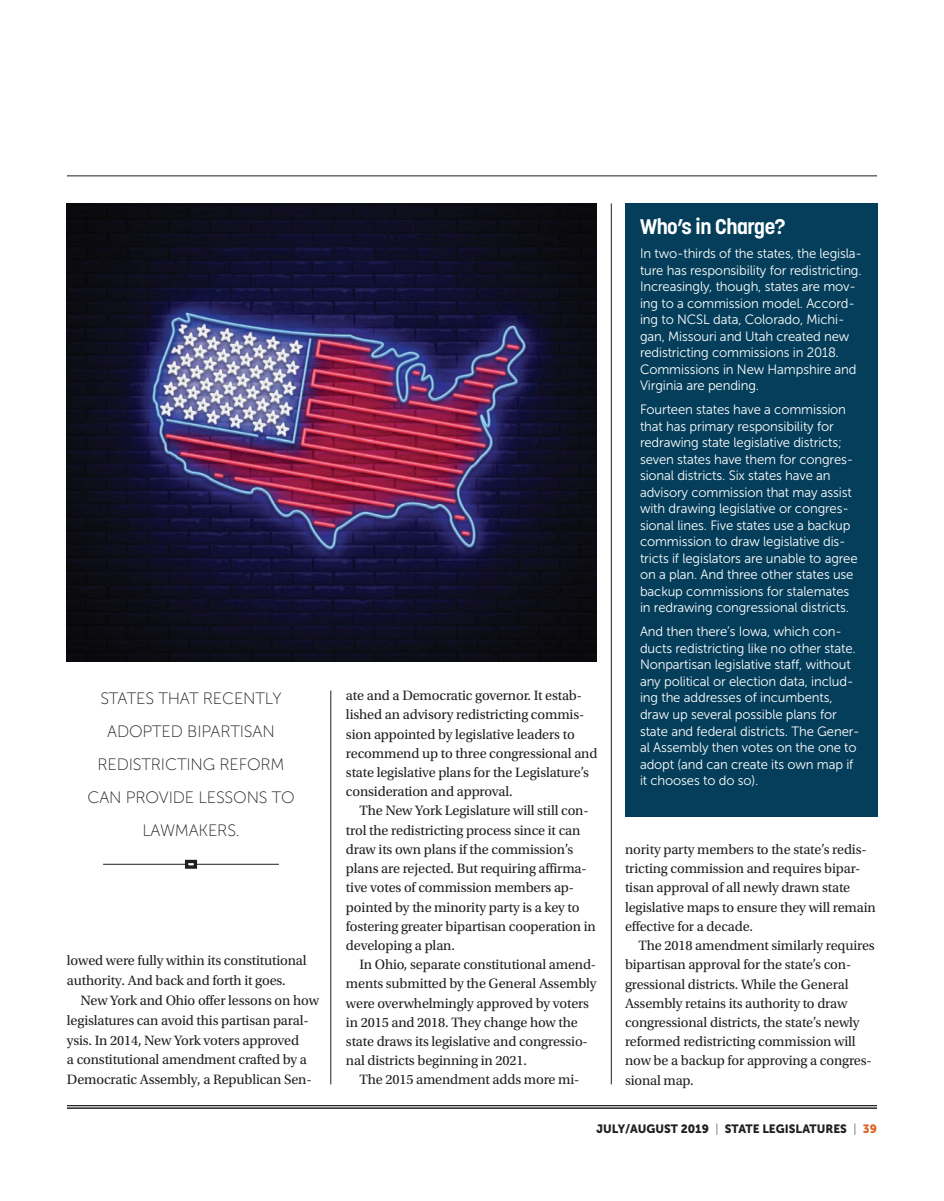
<style>
.page{position:relative;width:944px;height:1201px;background:#fff}
.page>*{position:absolute;margin:0;border:0;box-sizing:border-box;transform-origin:0 0}
.Graphic_Hed{font:700 21px "Korolev";letter-spacing:-.02em;color:#fff}
.t1{font:16.5px/33px "Museo Sans 100";letter-spacing:-.01em;color:#231f20;text-align:center}
.Body_Copy{font:14.25px/19.2px "Utopia Std";letter-spacing:-.01em;color:#231f20}
.Graphic_Chatter{font:13.5px/16.5px "Museo Sans 300";letter-spacing:-.01em;color:#fff}
.t2{font:12px "Museo Sans 900";color:#231f20}
.s1{font-family:"Museo Sans 100"}
.s2{color:#dd6726}
</style>
<div class="page">
<hr style="left:67px;top:1105px;width:810px;height:1px;background:#231f20">
<hr style="left:67px;top:1107px;width:810px;height:1px;background:#231f20">
<hr style="left:67px;top:175px;width:810px;height:1px;background:#231f20">
<img style="left:67px;top:203px;width:529px;height:458px">
<hr style="left:611px;top:203px;width:1px;height:881px;background:#231f20">
<div style="left:625px;top:203px;width:252px;height:613px;background:#043e5a"></div>
<hr style="left:103px;top:864px;width:176px;height:1px;background:#231f20">
<div style="left:187px;top:861px;width:8px;height:6px;background:#e1e1e1"></div>
<div style="left:185px;top:859px;width:12px;height:9px;border:3px solid #231f20"></div>
<hr style="left:331px;top:690px;width:1px;height:394px;background:#231f20">
<p class="t1" style="left:87px;top:681px;width:209px">STATES THAT RECENTLY<br>ADOPTED BIPARTISAN<br>REDISTRICTING REFORM<br>CAN PROVIDE LESSONS TO<br>LAWMAKERS.</p>
<p class="Body_Copy" style="left:67px;top:950px;width:241px;line-height:20px">lowed were fully within its constitutional authority. And back and forth it goes.</p>
<p class="Body_Copy" style="left:67px;top:990px;width:253px;line-height:20px;text-indent:13px">New York and Ohio offer lessons on how legislatures can avoid this partisan paral&shy;ysis. In 2014, New York voters approved<br>a constitutional amendment crafted by a Democratic Assembly, a Republican Sen-</p>
<p class="Body_Copy" style="left:346px;top:686px;width:253px">ate and a Democratic governor. It estab&shy;lished an advisory redistricting commis&shy;sion appointed by legislative leaders to recommend up to three congressional and state legislative plans for the Legislature’s consideration and approval.</p>
<p class="Body_Copy" style="left:346px;top:801px;width:251px;text-indent:13px">The New York Legislature will still con&shy;trol the redistricting process since it can draw its own plans if the commission’s plans are rejected. But requiring affirma&shy;tive votes of commission members ap&shy;pointed by the minority party is a key to fostering greater bipartisan cooperation in developing a plan.</p>
<p class="Body_Copy" style="left:346px;top:955px;width:252px;text-indent:13px">In Ohio, separate constitutional amend&shy;ments submitted by the General Assembly were overwhelmingly approved by voters in 2015 and 2018. They change how the state draws its legislative and congressio&shy;nal districts beginning in 2021.</p>
<p class="Body_Copy" style="left:359px;top:1070px;width:221px">The 2015 amendment adds more mi-</p>
<p class="Graphic_Hed" style="left:640px;top:214px;width:147px">Who’s in Charge?</p>
<p class="Graphic_Chatter" style="left:640px;top:245px;width:223px">In two-thirds of the states, the legisla&shy;ture has responsibility for redistricting.<br>Increasingly, though, states are mov&shy;ing to a commission model. Accord&shy;ing to NCSL data, Colorado, Michi&shy;gan, Missouri and Utah created new redistricting commissions in 2018.<br>Commissions in New Hampshire and Virginia are pending.</p>
<p class="Graphic_Chatter" style="left:640px;top:401px;width:219px">Fourteen states have a commission that has primary responsibility for redrawing state legislative districts; seven states have them for congres&shy;sional districts. Six states have an advisory commission that may assist with drawing legislative or congres&shy;sional lines. Five states use a backup commission to draw legislative dis&shy;tricts if legislators are unable to agree on a plan. And three other states use backup commissions for stalemates in redrawing congressional districts.</p>
<p class="Graphic_Chatter" style="left:640px;top:623px;width:221px">And then there’s Iowa, which con&shy;ducts redistricting like no other state.<br>Nonpartisan legislative staff, without any political or election data, includ&shy;ing the addresses of incumbents, draw up several possible plans for state and federal districts. The Gener&shy;al Assembly then votes on the one to adopt (and can create its own map if it chooses to do so).</p>
<p class="Body_Copy" style="left:625px;top:840px;width:252px">nority party members to the state’s redis&shy;tricting commission and requires bipar&shy;tisan approval of all newly drawn state legislative maps to ensure they will remain effective for a decade.</p>
<p class="Body_Copy" style="left:625px;top:936px;width:251px;text-indent:13px">The 2018 amendment similarly requires bipartisan approval for the state’s con&shy;gressional districts. While the General Assembly retains its authority to draw congressional districts, the state’s newly reformed redistricting commission will now be a backup for approving a congres&shy;sional map.</p>
<p class="t2" style="left:596px;top:1121px;width:282px">JULY/AUGUST 2019 <span class="s1">|</span> STATE LEGISLATURES <span class="s1">|</span> <span class="s2">39</span></p>
</div>
